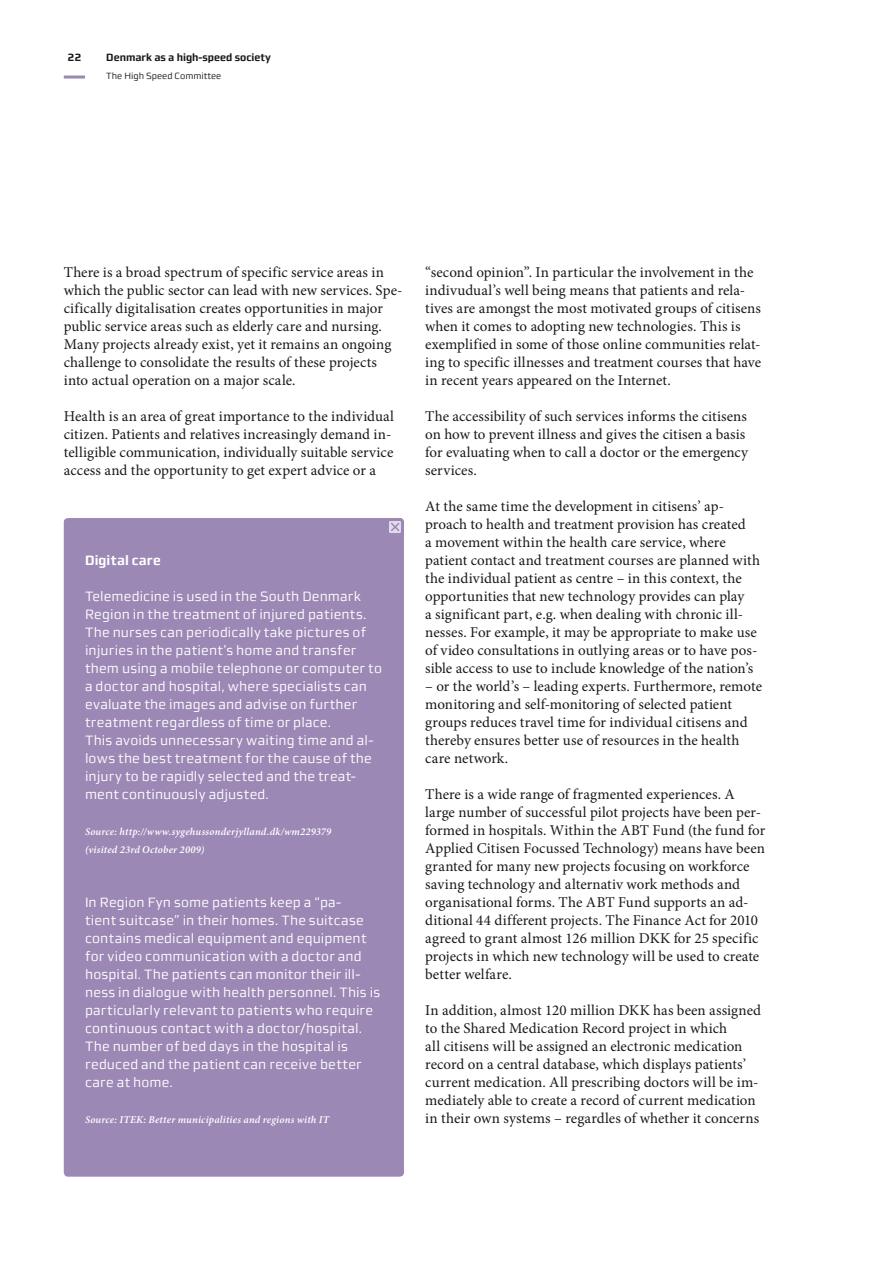
<style>
.page{position:relative;width:893px;height:1263px;background:#fff}
.page>*{position:absolute;margin:0;border:0;box-sizing:border-box;transform-origin:0 0}
.t1{font:15px/18px "Minion Pro";letter-spacing:.005em;color:#1a171c}
.t2{font:13.5px/18px "Morgan Sn Office";letter-spacing:.015em;color:#fff}
.t3{font:700 13.5px "Morgan Sn Office";letter-spacing:.01em;color:#fff}
.t4{font:700 12px "Morgan Sn Office";color:#1a171c}
.t5{font:italic 600 10.5px/18px "Minion Pro";letter-spacing:.02em;color:#fff}
.t6{font:700 10.5px "Morgan Sn Office";color:#1a171c}
.t7{font:9px "Morgan Sn Office";color:#1a171c}
</style>
<div class="page">
<hr style="left:64px;top:76px;width:21px;height:3px;background:#9c88b5">
<div style="left:64px;top:518px;width:340px;height:659px;background:#9c88b5;border-radius:4px"></div>
<div style="left:386px;top:518px;width:18px;height:18px;border:3px solid #9c88b5;border-radius:3px"></div>
<svg style="left:389px;top:521px;width:12px;height:12px"></svg>
<p class="t4" style="left:67px;top:49px;width:15px">22</p>
<p class="t6" style="left:106px;top:51px;width:166px">Denmark as a high-speed society</p>
<p class="t7" style="left:106px;top:70px;width:116px">The High Speed Committee</p>
<p class="t1" style="left:64px;top:263px;width:340px">There is a broad spectrum of specific service areas in which the public sector can lead with new services. Spe&shy;cifically digitalisation creates opportunities in major public service areas such as elderly care and nursing.<br>Many projects already exist, yet it remains an ongoing challenge to consolidate the results of these projects into actual operation on a major scale.</p>
<p class="t1" style="left:64px;top:407px;width:332px">Health is an area of great importance to the individual citizen. Patients and relatives increasingly demand in&shy;telligible communication, individually suitable service access and the opportunity to get expert advice or a</p>
<p class="t3" style="left:85px;top:552px;width:77px">Digital care</p>
<p class="t2" style="left:85px;top:587px;width:298px">Telemedicine is used in the South Denmark Region in the treatment of injured patients.<br>The nurses can periodically take pictures of injuries in the patient’s home and transfer them using a mobile telephone or computer to a doctor and hospital, where specialists can evaluate the images and advise on further treatment regardless of time or place.<br>This avoids unnecessary waiting time and al&shy;lows the best treatment for the cause of the injury to be rapidly selected and the treat&shy;ment continuously adjusted.</p>
<p class="t5" style="left:85px;top:822px;width:248px">Source: http://www.sygehussonderjylland.dk/wm229379 (visited 23rd October 2009)</p>
<p class="t2" style="left:85px;top:893px;width:297px">In Region Fyn some patients keep a “pa-<br>tient suitcase” in their homes. The suitcase contains medical equipment and equipment for video communication with a doctor and hospital. The patients can monitor their ill&shy;ness in dialogue with health personnel. This is particularly relevant to patients who require continuous contact with a doctor/hospital.<br>The number of bed days in the hospital is reduced and the patient can receive better care at home.</p>
<p class="t5" style="left:85px;top:1110px;width:246px">Source: ITEK: Better municipalities and regions with IT</p>
<p class="t1" style="left:425px;top:263px;width:337px">“second opinion”. In particular the involvement in the indivudual’s well being means that patients and rela&shy;tives are amongst the most motivated groups of citisens when it comes to adopting new technologies. This is exemplified in some of those online communities relat&shy;ing to specific illnesses and treatment courses that have in recent years appeared on the Internet.</p>
<p class="t1" style="left:425px;top:407px;width:324px">The accessibility of such services informs the citisens on how to prevent illness and gives the citisen a basis for evaluating when to call a doctor or the emergency services.</p>
<p class="t1" style="left:425px;top:497px;width:336px">At the same time the development in citisens’ ap&shy;proach to health and treatment provision has created<br>a movement within the health care service, where patient contact and treatment courses are planned with the individual patient as centre – in this context, the opportunities that new technology provides can play<br>a significant part, e.g. when dealing with chronic ill&shy;nesses. For example, it may be appropriate to make use of video consultations in outlying areas or to have pos&shy;sible access to use to include knowledge of the nation’s</p>
<p class="t1" style="left:425px;top:677px;width:338px">– or the world’s – leading experts. Furthermore, remote monitoring and self-monitoring of selected patient groups reduces travel time for individual citisens and thereby ensures better use of resources in the health care network.</p>
<p class="t1" style="left:425px;top:785px;width:342px">There is a wide range of fragmented experiences. A large number of successful pilot projects have been per&shy;formed in hospitals. Within the ABT Fund (the fund for Applied Citisen Focussed Technology) means have been granted for many new projects focusing on workforce saving technology and alternativ work methods and organisational forms. The ABT Fund supports an ad&shy;ditional 44 different projects. The Finance Act for 2010 agreed to grant almost 126 million DKK for 25 specific projects in which new technology will be used to create better welfare.</p>
<p class="t1" style="left:425px;top:1001px;width:337px">In addition, almost 120 million DKK has been assigned to the Shared Medication Record project in which<br>all citisens will be assigned an electronic medication record on a central database, which displays patients’ current medication. All prescribing doctors will be im&shy;mediately able to create a record of current medication in their own systems – regardles of whether it concerns</p>
</div>
